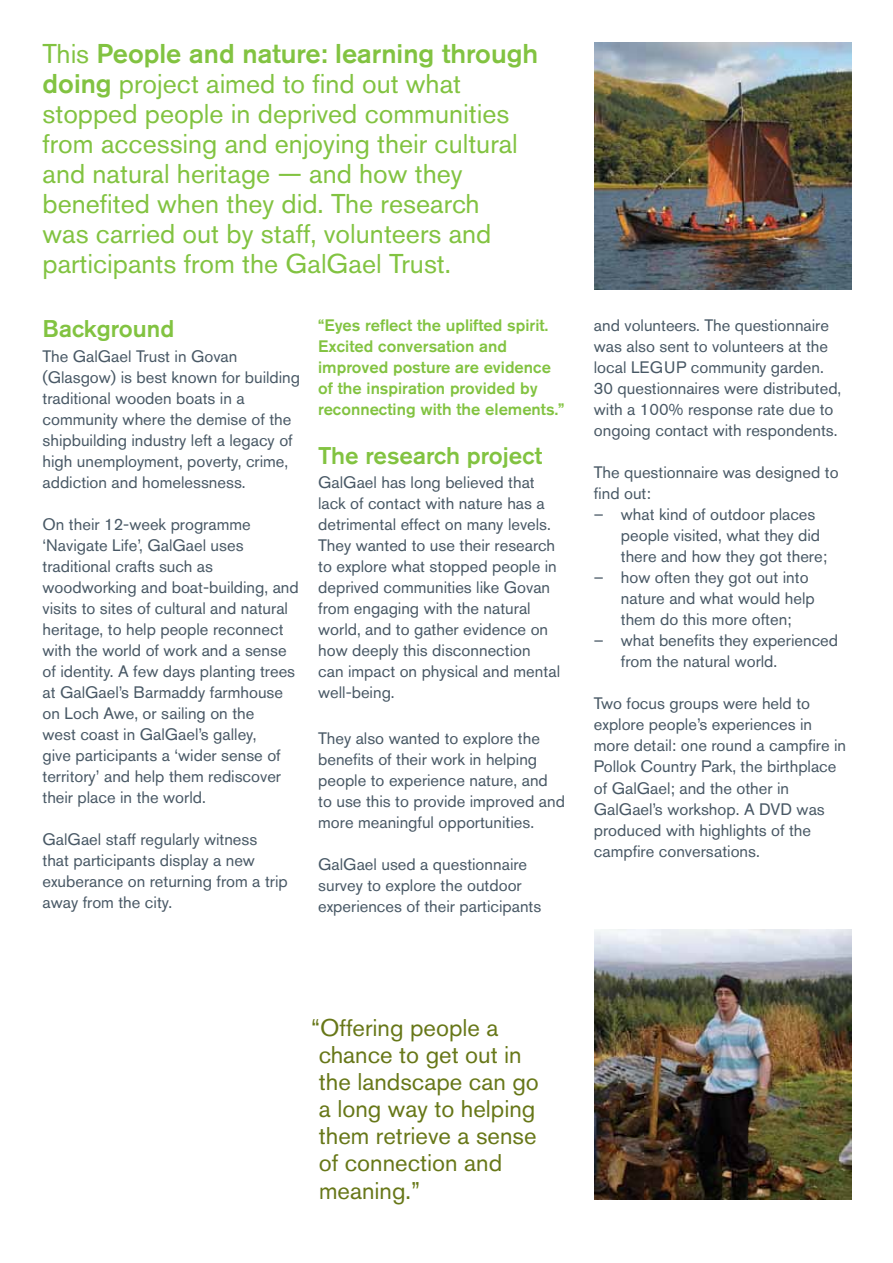
<style>
.page{position:relative;width:893px;height:1263px;background:#fff}
.page>*{position:absolute;margin:0;border:0;box-sizing:border-box;transform-origin:0 0}
.t1{font:27px/30px "Akzidenz Grotesk BE";color:#82c341}
.t2{font:24px/27px "Akzidenz Grotesk BE";color:#677718}
.t3{font:500 24px "Akzidenz Grotesk BE";color:#82c341}
.t4{font:16.5px/21px "Akzidenz Grotesk BE";color:#485865}
.t5{font:500 16.5px/21px "Akzidenz Grotesk BE";color:#82c341}
.s1{font-weight:500}
</style>
<div class="page">
<img style="left:594px;top:43px;width:257px;height:246px">
<img style="left:594px;top:929px;width:257px;height:270px">
<p class="t1" style="left:43px;top:38px;width:497px">This <span class="s1">People and nature: learning through doing</span> project aimed to find out what stopped people in deprived communities from accessing and enjoying their cultural and natural heritage — and how they benefited when they did. The research<br>was carried out by staff, volunteers and participants from the GalGael Trust.</p>
<h2 class="t3" style="left:43px;top:314px;width:133px">Background</h2>
<p class="t4" style="left:43px;top:346px;width:259px">The GalGael Trust in Govan (Glasgow) is best known for building traditional wooden boats in a community where the demise of the shipbuilding industry left a legacy of high unemployment, poverty, crime, addiction and homelessness.</p>
<p class="t4" style="left:43px;top:514px;width:258px">On their 12-week programme ‘Navigate Life’, GalGael uses traditional crafts such as woodworking and boat-building, and visits to sites of cultural and natural heritage, to help people reconnect with the world of work and a sense of identity. A few days planting trees at GalGael’s Barmaddy farmhouse on Loch Awe, or sailing on the<br>west coast in GalGael’s galley,<br>give participants a ‘wider sense of territory’ and help them rediscover their place in the world.</p>
<p class="t4" style="left:43px;top:829px;width:247px">GalGael staff regularly witness that participants display a new exuberance on returning from a trip away from the city.</p>
<p class="t5" style="left:318px;top:315px;width:248px">“Eyes reflect the uplifted spirit.<br>Excited conversation and improved posture are evidence of the inspiration provided by reconnecting with the elements.”</p>
<h2 class="t3" style="left:318px;top:441px;width:226px">The research project</h2>
<p class="t4" style="left:318px;top:471px;width:244px">GalGael has long believed that lack of contact with nature has a detrimental effect on many levels.<br>They wanted to use their research to explore what stopped people in deprived communities like Govan from engaging with the natural world, and to gather evidence on how deeply this disconnection<br>can impact on physical and mental well-being.</p>
<p class="t4" style="left:318px;top:728px;width:248px">They also wanted to explore the benefits of their work in helping people to experience nature, and to use this to provide improved and more meaningful opportunities.</p>
<p class="t4" style="left:318px;top:854px;width:225px">GalGael used a questionnaire survey to explore the outdoor experiences of their participants</p>
<p class="t4" style="left:594px;top:315px;width:249px">and volunteers. The questionnaire was also sent to volunteers at the local LEGUP community garden.<br>30 questionnaires were distributed, with a 100% response rate due to ongoing contact with respondents.</p>
<p class="t4" style="left:594px;top:462px;width:246px">The questionnaire was designed to find out:</p>
<p class="t4" style="left:621px;top:504px;width:208px;text-indent:-27px">– what kind of outdoor places people visited, what they did there and how they got there;</p>
<p class="t4" style="left:621px;top:567px;width:195px;text-indent:-27px">– how often they got out into nature and what would help them do this more often;</p>
<p class="t4" style="left:621px;top:630px;width:219px;text-indent:-27px">– what benefits they experienced from the natural world.</p>
<p class="t4" style="left:594px;top:693px;width:254px">Two focus groups were held to explore people’s experiences in more detail: one round a campfire in<br>Pollok Country Park, the birthplace of GalGael; and the other in<br>GalGael’s workshop. A DVD was produced with highlights of the campfire conversations.</p>
<h2 class="t2" style="left:319px;top:1014px;width:222px;text-indent:-8px">“Offering people a chance to get out in the landscape can go a long way to helping them retrieve a sense of connection and meaning.”</h2>
</div>
